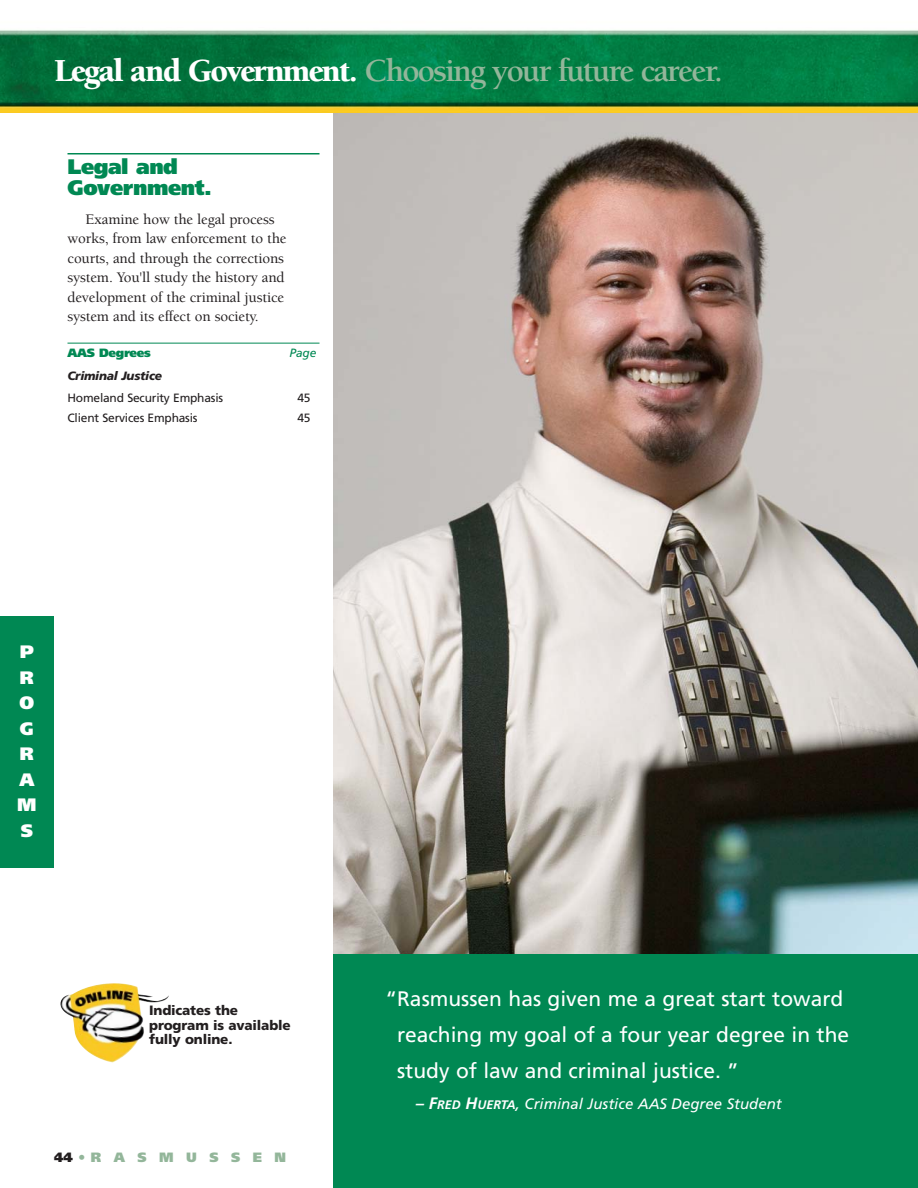
<style>
.page{position:relative;width:918px;height:1188px;background:#fff}
.page>*{position:absolute;margin:0;border:0;box-sizing:border-box;transform-origin:0 0}
.t1{font:700 33px "Berkeley";letter-spacing:-.055em;color:#93b69a}
.t2{font:21px/36px "Frutiger LT";color:#fff}
.t3{font:900 21px/21px "Frutiger LT";letter-spacing:-.02em;color:#008853}
.t4{font:900 18px/25.5px "Frutiger LT";color:#fff}
.t5{font:500 15px/19.5px "Berkeley";letter-spacing:-.01em;color:#231f20}
.t6{font:italic 15px "Frutiger LT";color:#fff}
.t7{font:900 13.5px/14.2px "Frutiger LT";letter-spacing:-.01em;color:#231f20}
.t8{font:900 13.5px "Frutiger LT";letter-spacing:.925em;color:#93b69a}
.t9{font:12px/22.5px "Frutiger LT";letter-spacing:-.015em;color:#231f20}
.t10{font:900 12px "Frutiger LT";letter-spacing:-.02em;color:#008853}
.t11{font:italic 12px "Frutiger LT";color:#008853}
.s1{font-weight:900;color:#fff}
.s2{font-weight:900;font-style:italic}
.s3{color:#231f20}
.s4{font-weight:700;font-size:16.5px}
.s5{font-weight:700;font-size:12.3px}
</style>
<div class="page">
<img style="left:333px;top:112px;width:585px;height:842px">
<div style="left:0;top:616px;width:54px;height:252px;background:#008853"></div>
<img style="left:0;top:30px;width:918px;height:82px">
<hr style="left:68px;top:153px;width:252px;height:1px;background:#008853">
<hr style="left:68px;top:343px;width:252px;height:1px;background:#008853">
<div style="left:333px;top:954px;width:585px;height:234px;background:#008853"></div>
<img style="left:139px;top:994px;width:24px;height:7px">
<p class="t1" style="left:54px;top:57px;width:670px"><span class="s1">Legal and Government.</span> Choosing your future career.</p>
<p class="t3" style="left:68px;top:157px;width:146px">Legal and<br>Government.</p>
<p class="t5" style="left:68px;top:210px;width:221px;text-indent:18px">Examine how the legal process works, from law enforcement to the courts, and through the corrections system. You'll study the history and development of the criminal justice system and its effect on society.</p>
<p class="t10" style="left:68px;top:348px;width:85px">AAS Degrees</p>
<p class="t11" style="left:290px;top:348px;width:28px">Page</p>
<p class="t9" style="left:68px;top:365px;width:157px"><span class="s2">Criminal Justice<br></span>Homeland Security Emphasis</p>
<p class="t9" style="left:297px;top:387px;width:15px">45</p>
<p class="t9" style="left:68px;top:407px;width:132px">Client Services Emphasis</p>
<p class="t9" style="left:297px;top:407px;width:15px">45</p>
<p class="t4" style="left:17px;top:640px;width:21px">P<br>R<br>O<br>G<br>R<br>A<br>M<br>S</p>
<p class="t7" style="left:149px;top:1004px;width:143px">Indicates the program is available fully online.</p>
<p class="t8" style="left:54px;top:1152px;width:234px"><span class="s3">44</span>•RASMUSSEN</p>
<p class="t2" style="left:397px;top:981px;width:454px;text-indent:-12px">“Rasmussen has given me a great start toward reaching my goal of a four year degree in the study of law and criminal justice. ”</p>
<p class="t6" style="left:416px;top:1098px;width:367px"><span class="s4">– F</span><span class="s5">RED</span> <span class="s4">H</span><span class="s5">UERTA</span>, Criminal Justice AAS Degree Student</p>
</div>
